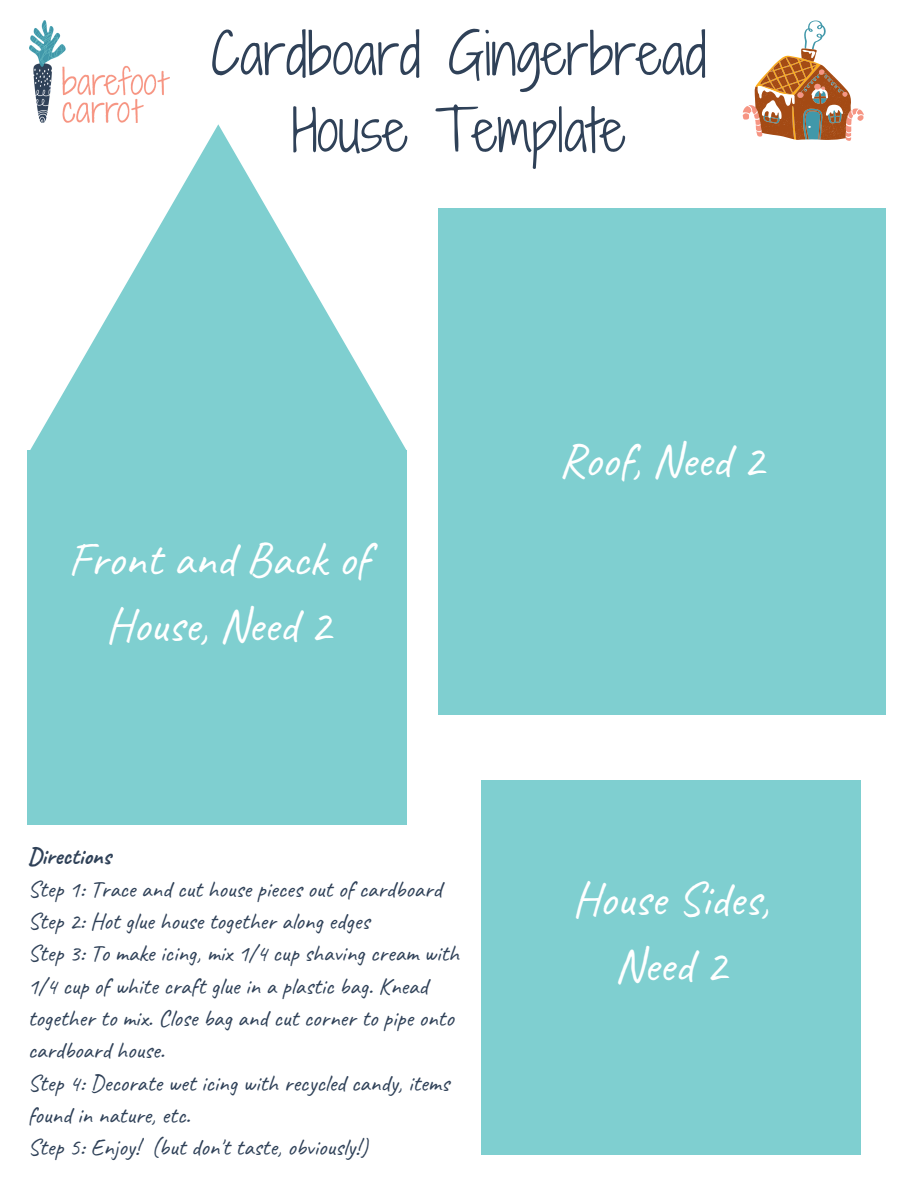
<style>
.page{position:relative;width:918px;height:1188px;background:#fff}
.page>*{position:absolute;margin:0;border:0;box-sizing:border-box;transform-origin:0 0}
.t1{font:55.2px/76.8px "Shadows Into Light Two";color:#2f4158;text-align:center}
.t2{font:48px/66.3px "Caveat";color:#fff;text-align:center}
.t3{font:23.55px/32.4px "Caveat";color:#2f4158}
.t4{font:700 23.55px "Caveat";color:#2f4158}
</style>
<div class="page">
<div style="left:28px;top:451px;width:379px;height:374px;background:#7fcfd0"></div>
<svg style="left:30px;top:124px;width:377px;height:327px"></svg>
<div style="left:439px;top:208px;width:447px;height:507px;background:#7fcfd0"></div>
<img style="left:30px;top:20px;width:139px;height:103px">
<div style="left:482px;top:781px;width:379px;height:374px;background:#7fcfd0"></div>
<svg style="left:743px;top:21px;width:121px;height:120px"></svg>
<h1 class="t1" style="left:211px;top:15px;width:497px">Cardboard Gingerbread<br>House Template</h1>
<h2 class="t2" style="left:68px;top:526px;width:303px">Front and Back of<br>House, Need 2</h2>
<p class="t4" style="left:28px;top:842px;width:85px">Directions</p>
<p class="t3" style="left:28px;top:873px;width:433px">Step 1: Trace and cut house pieces out of cardboard Step 2: Hot glue house together along edges<br>Step 3: To make icing, mix 1/4 cup shaving cream with 1/4 cup of white craft glue in a plastic bag. Knead together to mix. Close bag and cut corner to pipe onto cardboard house.<br>Step 4: Decorate wet icing with recycled candy, items found in nature, etc.<br>Step 5: Enjoy! (but don't taste, obviously!)</p>
<h2 class="t2" style="left:560px;top:427px;width:205px">Roof, Need 2</h2>
<h2 class="t2" style="left:572px;top:866px;width:199px">House Sides,<br>Need 2</h2>
</div>
